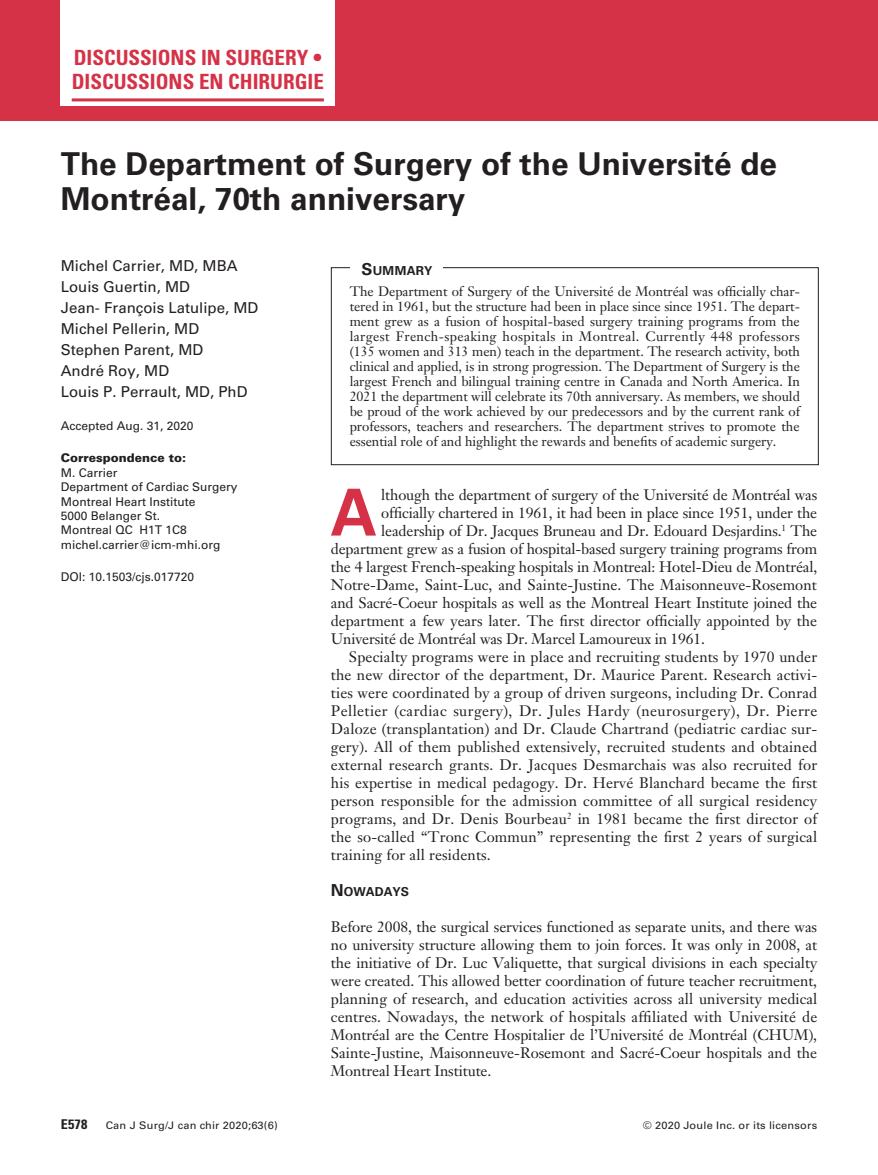
<style>
.page{position:relative;width:878px;height:1175px;background:#fff}
.page>*{position:absolute;margin:0;border:0;box-sizing:border-box;transform-origin:0 0}
.t1{font:700 64.8px "Univers LT Std";color:#d63247}
.t2{font:700 31.5px/34.5px "Univers LT Std";color:#231f20}
.t3{font:700 condensed 21px/24px "Univers LT Std";color:#d63247}
.t4{font:15px/18px "Janson Text LT Std";letter-spacing:.01em;color:#231f20;text-align:justify}
.t5{font:15px "Janson Text LT Std";letter-spacing:-.01em;color:#231f20}
.t6{font:15px/21px "Univers LT Std";color:#231f20}
.t7{font:13.5px/15px "Janson Text LT Std";letter-spacing:-.005em;color:#231f20;text-align:justify}
.t8{font:700 condensed 13.5px "Univers LT Std";color:#231f20;scale:1.05 1}
.t9{font:700 12.3px "Univers LT Std";color:#231f20}
.t10{font:12px/14.4px "Univers LT Std";color:#231f20}
.t11{font:900 12px "Univers LT Std";color:#231f20}
.t12{font:10.5px "Univers LT Std";letter-spacing:.015em;color:#231f20;scale:1.05 1}
.s1{font-size:16.5px}
</style>
<div class="page">
<div style="left:0;top:0;width:877px;height:120px;background:#d63247"></div>
<div style="left:331px;top:267px;width:487px;height:198px;border:1px solid #231f20"></div>
<div style="left:351px;top:260px;width:92px;height:17px;background:#fff"></div>
<div style="left:61px;top:0;width:274px;height:106px;background:#fff"></div>
<hr style="left:72px;top:98px;width:252px;height:3px;background:#d63247">
<h3 class="t3" style="left:72px;top:46px;width:254px">DISCUSSIONS IN SURGERY •<br>DISCUSSIONS EN CHIRURGIE</h3>
<h2 class="t2" style="left:61px;top:147px;width:717px">The Department of Surgery of the Université de<br>Montréal, 70th anniversary</h2>
<p class="t6" style="left:61px;top:256px;width:199px">Michel Carrier, MD, MBA<br>Louis Guertin, MD<br>Jean- François Latulipe, MD<br>Michel Pellerin, MD<br>Stephen Parent, MD<br>André Roy, MD<br>Louis P. Perrault, MD, PhD</p>
<p class="t10" style="left:61px;top:418px;width:134px">Accepted Aug. 31, 2020</p>
<p class="t11" style="left:61px;top:450px;width:127px">Correspondence to:</p>
<p class="t10" style="left:61px;top:465px;width:178px">M. Carrier<br>Department of Cardiac Surgery<br>Montreal Heart Institute<br>5000 Belanger St.<br>Montreal QC H1T 1C8 michel.carrier@icm-mhi.org</p>
<p class="t10" style="left:61px;top:570px;width:135px">DOI: 10.1503/cjs.017720</p>
<p class="t9" style="left:361px;top:263px;width:72px"><span class="s1">S</span>UMMARY</p>
<p class="t7" style="left:350px;top:284px;width:452px">The Department of Surgery of the Université de Montréal was officially char&shy;tered in 1961, but the structure had been in place since since 1951. The depart&shy;ment grew as a fusion of hospital-based surgery training programs from the largest French-speaking hospitals in Montreal. Currently 448 professors (135 women and 313 men) teach in the department. The research activity, both clinical and applied, is in strong progression. The Department of Surgery is the largest French and bilingual training centre in Canada and North America. In 2021 the department will celebrate its 70th anniversary. As members, we should be proud of the work achieved by our predecessors and by the current rank of professors, teachers and researchers. The department strives to promote the essential role of and highlight the rewards and benefits of academic surgery.</p>
<h1 class="t1" style="left:330px;top:475px;width:48px">A</h1>
<p class="t5" style="left:381px;top:485px;width:437px">lthough the department of surgery of the Université de Montréal was</p>
<p class="t5" style="left:381px;top:503px;width:437px">officially chartered in 1961, it had been in place since 1951, under the</p>
<p class="t5" style="left:381px;top:521px;width:437px">leadership of Dr. Jacques Bruneau and Dr. Edouard Desjardins.<sup>1</sup> The</p>
<p class="t5" style="left:331px;top:539px;width:488px">department grew as a fusion of hospital-based surgery training programs from</p>
<p class="t5" style="left:331px;top:557px;width:488px">the 4 largest French-speaking hospitals in Montreal: Hotel-Dieu de Montréal,</p>
<p class="t4" style="left:331px;top:575px;width:487px">Notre-Dame, Saint-Luc, and Sainte-Justine. The Maisonneuve-Rosemont</p>
<p class="t5" style="left:331px;top:593px;width:487px">and Sacré-Coeur hospitals as well as the Montreal Heart Institute joined the</p>
<p class="t4" style="left:331px;top:611px;width:487px">department a few years later. The first director officially appointed by the</p>
<p class="t5" style="left:331px;top:629px;width:375px">Université de Montréal was Dr. Marcel Lamoureux in 1961.</p>
<p class="t4" style="left:349px;top:647px;width:469px">Specialty programs were in place and recruiting students by 1970 under</p>
<p class="t4" style="left:331px;top:665px;width:488px">the new director of the department, Dr. Maurice Parent. Research activi-</p>
<p class="t4" style="left:331px;top:683px;width:488px">ties were coordinated by a group of driven surgeons, including Dr. Conrad</p>
<p class="t4" style="left:331px;top:701px;width:488px">Pelletier (cardiac surgery), Dr. Jules Hardy (neurosurgery), Dr. Pierre</p>
<p class="t4" style="left:331px;top:719px;width:487px">Daloze (transplantation) and Dr. Claude Chartrand (pediatric cardiac sur-</p>
<p class="t4" style="left:331px;top:737px;width:488px">gery). All of them published extensively, recruited students and obtained</p>
<p class="t4" style="left:331px;top:755px;width:487px">external research grants. Dr. Jacques Desmarchais was also recruited for</p>
<p class="t4" style="left:331px;top:773px;width:487px">his expertise in medical pedagogy. Dr. Hervé Blanchard became the first</p>
<p class="t4" style="left:331px;top:791px;width:487px">person responsible for the admission committee of all surgical residency</p>
<p class="t4" style="left:331px;top:809px;width:487px">programs, and Dr. Denis Bourbeau<sup>2</sup> in 1981 became the first director of</p>
<p class="t4" style="left:331px;top:827px;width:488px">the so-called “Tronc Commun” representing the first 2 years of surgical</p>
<p class="t4" style="left:331px;top:845px;width:161px">training for all residents.</p>
<p class="t9" style="left:331px;top:884px;width:80px"><span class="s1">N</span>OWADAYS</p>
<p class="t4" style="left:331px;top:917px;width:488px">Before 2008, the surgical services functioned as separate units, and there was no university structure allowing them to join forces. It was only in 2008, at the initiative of Dr. Luc Valiquette, that surgical divisions in each specialty were created. This allowed better coordination of future teacher recruitment, planning of research, and education activities across all university medical centres. Nowadays, the network of hospitals affiliated with Université de Montréal are the Centre Hospitalier de l’Université de Montréal (CHUM), Sainte-Justine, Maisonneuve-Rosemont and Sacré-Coeur hospitals and the Montreal Heart Institute.</p>
<p class="t8" style="left:61px;top:1116px;width:27px">E578</p>
<p class="t12" style="left:106px;top:1119px;width:165px">Can J Surg/J can chir 2020;63(6)</p>
<p class="t12" style="left:643px;top:1119px;width:167px">© 2020 Joule Inc. or its licensors</p>
</div>
